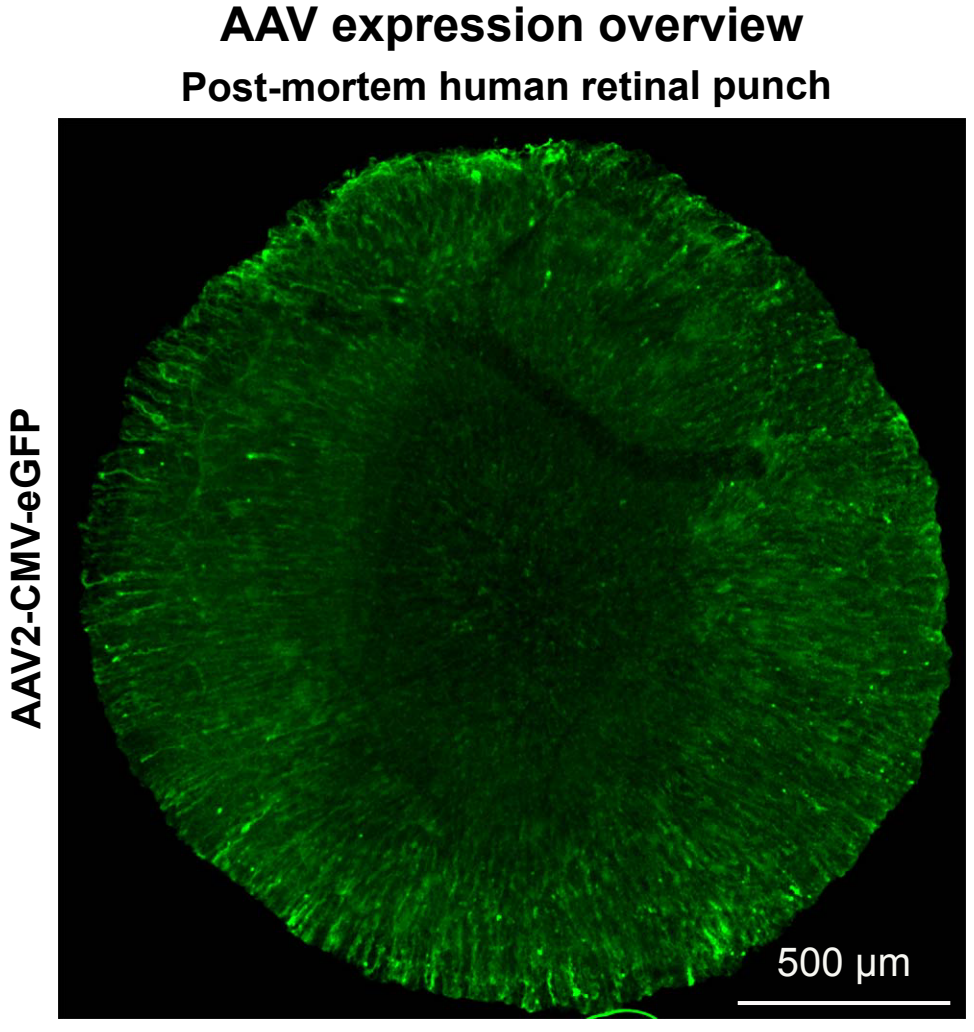
<style>
.page{position:relative;width:974px;height:1032px;background:#fff}
.page>*{position:absolute;margin:0;border:0;box-sizing:border-box;transform-origin:0 0}
.t1{font:700 48px "Arial";color:#000}
.t2{font:700 40px "Arial";letter-spacing:-.005em;color:#000}
.t3{font:40px "Arial";color:#f8f8f3}
</style>
<div class="page">
<img style="left:58px;top:118px;width:908px;height:901px">
<hr style="left:738px;top:1001px;width:212px;height:4px;background:#fcf9f8">
<p class="t2" style="left:0;top:729px;width:323px;rotate:-90deg">AAV2-CMV-eGFP</p>
<p class="t1" style="left:220px;top:-8px;width:585px">AAV expression overview</p>
<p class="t2" style="left:181px;top:60px;width:653px">Post-mortem human retinal punch</p>
<p class="t3" style="left:777px;top:935px;width:136px">500 μm</p>
</div>
